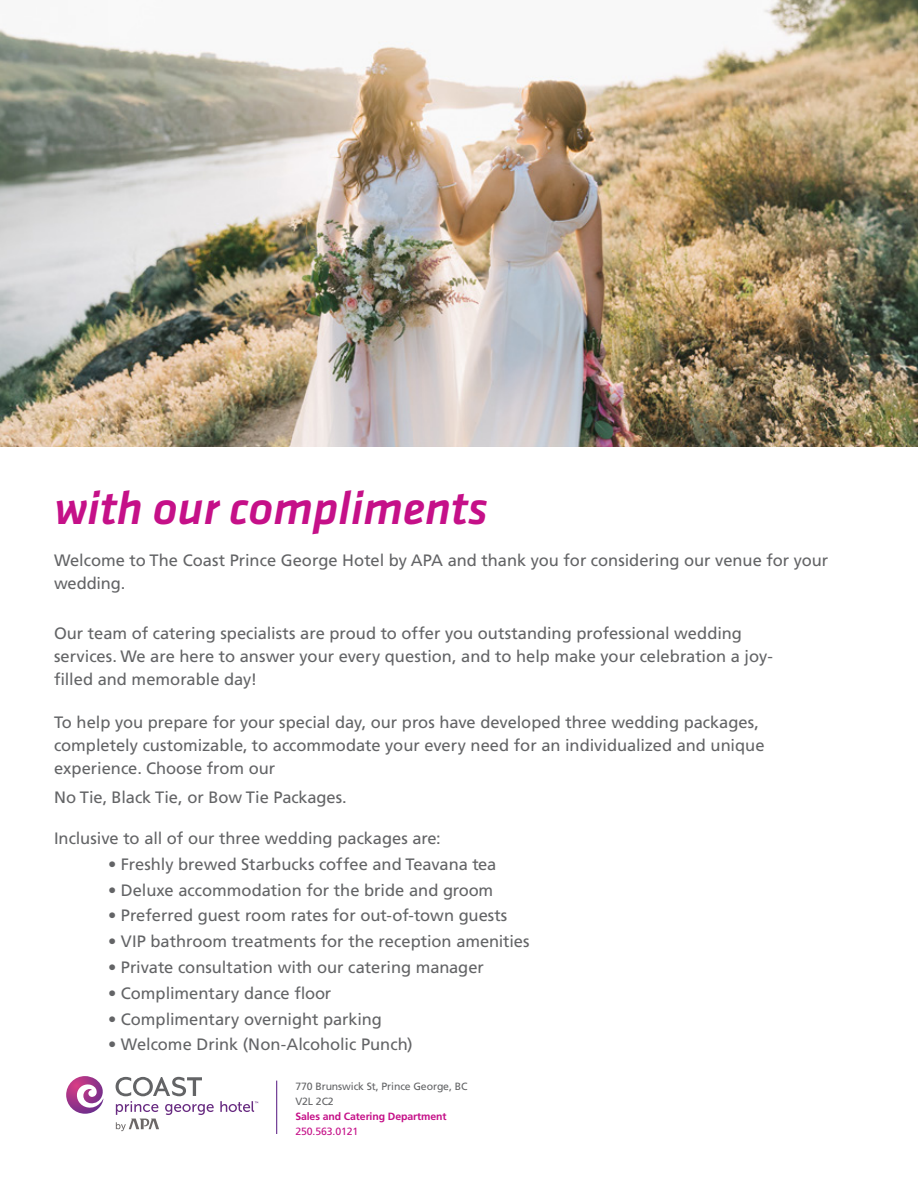
<style>
.page{position:relative;width:918px;height:1188px;background:#fff}
.page>*{position:absolute;margin:0;border:0;box-sizing:border-box;transform-origin:0 0}
.t1{font:italic 500 48px "Klavika";color:#c51088}
.t2{font:16.5px/22.8px "Frutiger LT Std";color:#636466}
.t3{font:10.5px/15px "Frutiger LT Std";letter-spacing:-.01em;color:#636466}
.t4{font:700 10.5px "Frutiger LT Std";letter-spacing:-.01em;color:#c51088}
.t5{font:10.5px "Frutiger LT Std";letter-spacing:-.01em;color:#c51088}
</style>
<div class="page">
<hr style="left:276px;top:1081px;width:1px;height:53px;background:#662e8d">
<svg style="left:220px;top:1101px;width:38px;height:11px"></svg>
<svg style="left:66px;top:1076px;width:38px;height:38px"></svg>
<svg style="left:116px;top:1077px;width:98px;height:54px"></svg>
<img style="left:0;top:0;width:918px;height:446px">
<h1 class="t1" style="left:54px;top:482px;width:435px">with our compliments</h1>
<p class="t2" style="left:54px;top:549px;width:776px">Welcome to The Coast Prince George Hotel by APA and thank you for considering our venue for your wedding.</p>
<p class="t2" style="left:54px;top:622px;width:720px">Our team of catering specialists are proud to offer you outstanding professional wedding services. We are here to answer your every question, and to help make your celebration a joy&shy;filled and memorable day!</p>
<p class="t2" style="left:54px;top:711px;width:712px">To help you prepare for your special day, our pros have developed three wedding packages, completely customizable, to accommodate your every need for an individualized and unique experience. Choose from our</p>
<p class="t2" style="left:54px;top:785px;width:294px">No Tie, Black Tie, or Bow Tie Packages.</p>
<p class="t2" style="left:54px;top:827px;width:388px">Inclusive to all of our three wedding packages are:</p>
<p class="t2" style="left:108px;top:853px;width:390px">• Freshly brewed Starbucks coffee and Teavana tea</p>
<p class="t2" style="left:108px;top:879px;width:387px">• Deluxe accommodation for the bride and groom</p>
<p class="t2" style="left:108px;top:904px;width:401px">• Preferred guest room rates for out-of-town guests</p>
<p class="t2" style="left:108px;top:930px;width:423px">• VIP bathroom treatments for the reception amenities</p>
<p class="t2" style="left:108px;top:956px;width:377px">• Private consultation with our catering manager</p>
<p class="t2" style="left:108px;top:982px;width:225px">• Complimentary dance floor</p>
<p class="t2" style="left:108px;top:1008px;width:275px">• Complimentary overnight parking</p>
<p class="t2" style="left:108px;top:1033px;width:306px">• Welcome Drink (Non-Alcoholic Punch)</p>
<p class="t3" style="left:295px;top:1079px;width:174px">770 Brunswick St, Prince George, BC<br>V2L 2C2</p>
<p class="t4" style="left:295px;top:1110px;width:153px">Sales and Catering Department</p>
<p class="t5" style="left:295px;top:1125px;width:65px">250.563.0121</p>
</div>
